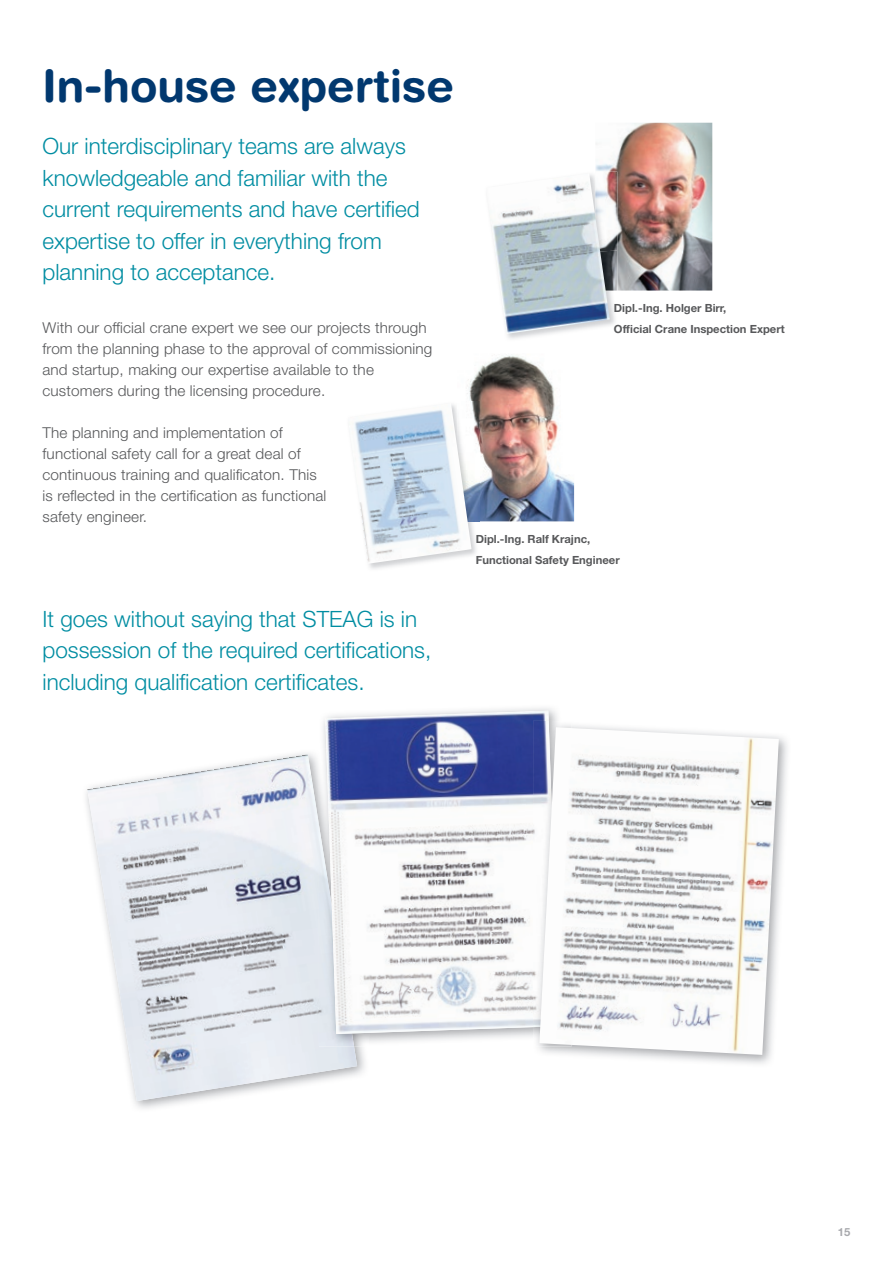
<style>
.page{position:relative;width:893px;height:1263px;background:#fff}
.page>*{position:absolute;margin:0;border:0;box-sizing:border-box;transform-origin:0 0}
.t1{font:700 45px "Helvetica Rounded LT Pro";color:#01386f}
.t2{font:300 22.5px/31.5px "Helvetica Neue LT Std";color:#008da2}
.t3{font:300 15px/21px "Helvetica Neue LT Std";letter-spacing:.01em;color:#57585a}
.t4{font:700 11.25px/21px "Helvetica Neue LT Std";color:#57585a}
.t5{font:700 11.25px "Helvetica Neue LT Std";color:#a8a9ad}
</style>
<div class="page">
<img style="left:87px;top:754px;width:270px;height:347px">
<img style="left:319px;top:749px;width:50px;height:297px">
<img style="left:319px;top:824px;width:35px;height:222px">
<img style="left:325px;top:711px;width:224px;height:323px">
<img style="left:533px;top:721px;width:26px;height:306px">
<img style="left:539px;top:727px;width:240px;height:328px">
<img style="left:595px;top:123px;width:117px;height:168px">
<img style="left:507px;top:291px;width:108px;height:48px">
<img style="left:595px;top:172px;width:22px;height:78px">
<img style="left:610px;top:250px;width:7px;height:41px">
<img style="left:491px;top:173px;width:119px;height:161px">
<img style="left:467px;top:355px;width:107px;height:166px">
<img style="left:369px;top:521px;width:110px;height:48px">
<img style="left:467px;top:401px;width:12px;height:120px">
<img style="left:354px;top:403px;width:117px;height:161px">
<h1 class="t1" style="left:43px;top:58px;width:413px">In-house expertise</h1>
<h2 class="t2" style="left:43px;top:130px;width:379px">Our interdisciplinary teams are always knowledgeable and familiar with the current requirements and have certified expertise to offer in everything from planning to acceptance.</h2>
<p class="t3" style="left:43px;top:316px;width:391px">With our official crane expert we see our projects through from the planning phase to the approval of commissioning and startup, making our expertise available to the customers during the licensing procedure.</p>
<p class="t3" style="left:43px;top:421px;width:285px">The planning and implementation of functional safety call for a great deal of continuous training and qualificaton. This is reflected in the certification as functional safety engineer.</p>
<h2 class="t2" style="left:43px;top:602px;width:390px">It goes without saying that STEAG is in possession of the required certifications, including qualification certificates.</h2>
<p class="t4" style="left:614px;top:297px;width:172px">Dipl.-Ing. Holger Birr,<br>Official Crane Inspection Expert</p>
<p class="t4" style="left:476px;top:528px;width:145px">Dipl.-Ing. Ralf Krajnc,<br>Functional Safety Engineer</p>
<p class="t5" style="left:838px;top:1225px;width:14px">15</p>
</div>
